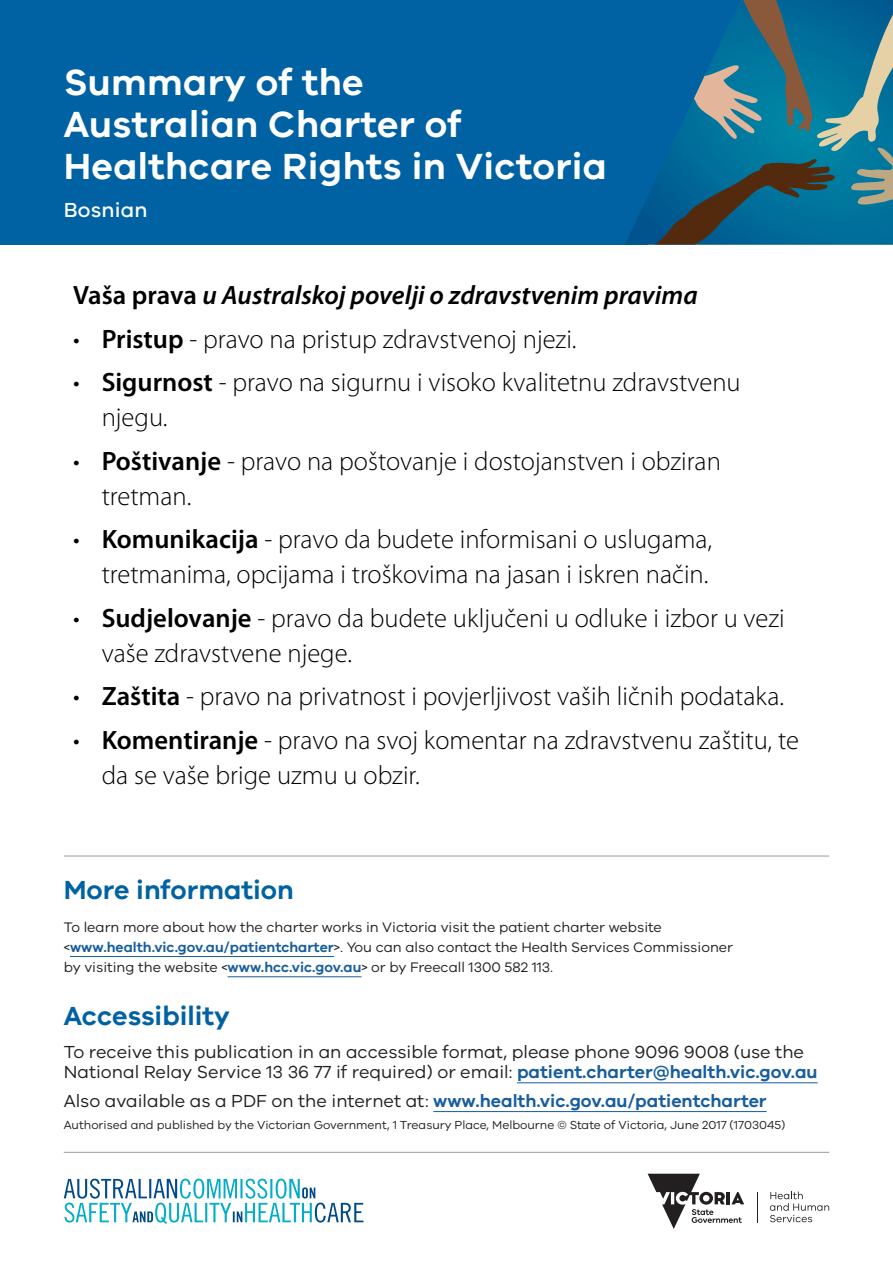
<style>
.page{position:relative;width:893px;height:1263px;background:#fff}
.page>*{position:absolute;margin:0;border:0;box-sizing:border-box;transform-origin:0 0}
.Heading_1_Masthead{font:600 37.5px/42px "VIC";letter-spacing:.01em;color:#fff}
.Heading_1_Text_Optio{font:600 27px "VIC";color:#0062a3}
.t1{font:300 26.55px/35px "Myriad Pro";color:#000}
.t2{font:italic 600 26.55px "Myriad Pro";color:#000}
.Subheading_1_Masthea{font:500 21px "VIC";letter-spacing:.01em;color:#fff}
.Body_Copy{font:18px/20.2px "VIC";color:#231f20}
.Body_Copy-2{font:600 18px "VIC";color:#175d9e}
.Body_Copy-3{font:14.25px/20.2px "VIC";color:#231f20}
.t3{font:12px "VIC";color:#231f20}
.s1{font-style:normal}
.s2{font-weight:600}
.s3{font-weight:600;color:#175d9e}
.s4{font-weight:400;color:#231f20}
</style>
<div class="page">
<svg style="left:648px;top:1174px;width:96px;height:55px"></svg>
<hr style="left:757px;top:1192px;width:1px;height:31px;background:#231f20">
<svg style="left:770px;top:1191px;width:59px;height:31px"></svg>
<div style="left:0;top:0;width:893px;height:244px;background:#0062a3"></div>
<svg style="left:625px;top:0;width:268px;height:244px"></svg>
<svg style="left:64px;top:1179px;width:299px;height:45px"></svg>
<hr style="left:70px;top:956px;width:264px;height:1px;background:#175d9e">
<hr style="left:228px;top:976px;width:133px;height:1px;background:#175d9e">
<hr style="left:517px;top:1082px;width:301px;height:1px;background:#175d9e">
<hr style="left:433px;top:1111px;width:334px;height:1px;background:#175d9e">
<hr style="left:64px;top:856px;width:765px;height:1px;background:#989ba3">
<hr style="left:64px;top:1152px;width:765px;height:1px;background:#989ba3">
<h1 class="Heading_1_Masthead" style="left:64px;top:60px;width:545px">Summary of the<br>Australian Charter of<br>Healthcare Rights in Victoria</h1>
<h1 class="Subheading_1_Masthea" style="left:64px;top:197px;width:85px">Bosnian</h1>
<p class="t2" style="left:73px;top:278px;width:626px"><span class="s1">Vaša prava</span> u Australskoj povelji o zdravstvenim pravima</p>
<p class="t1" style="left:73px;top:321px;width:505px">• <span class="s2">Pristup</span> - pravo na pristup zdravstvenoj njezi.</p>
<p class="t1" style="left:102px;top:364px;width:640px;text-indent:-28px">• <span class="s2">Sigurnost</span> - pravo na sigurnu i visoko kvalitetnu zdravstvenu njegu.</p>
<p class="t1" style="left:102px;top:443px;width:621px;text-indent:-28px">• <span class="s2">Poštivanje</span> - pravo na poštovanje i dostojanstven i obziran tretman.</p>
<p class="t1" style="left:73px;top:521px;width:640px;text-align:right">• <span class="s2">Komunikacija</span> - pravo da budete informisani o uslugama, tretmanima, opcijama i troškovima na jasan i iskren način.</p>
<p class="t1" style="left:102px;top:600px;width:684px;text-indent:-28px">• <span class="s2">Sudjelovanje</span> - pravo da budete uključeni u odluke i izbor u vezi vaše zdravstvene njege.</p>
<p class="t1" style="left:73px;top:679px;width:712px">• <span class="s2">Zaštita</span> - pravo na privatnost i povjerljivost vaših ličnih podataka.</p>
<p class="t1" style="left:102px;top:722px;width:699px;text-indent:-28px">• <span class="s2">Komentiranje</span> - pravo na svoj komentar na zdravstvenu zaštitu, te da se vaše brige uzmu u obzir.</p>
<h1 class="Heading_1_Text_Optio" style="left:64px;top:873px;width:231px">More information</h1>
<p class="Body_Copy-3" style="left:64px;top:916px;width:671px">To learn more about how the charter works in Victoria visit the patient charter website &lt;<span class="s3">www.health.vic.gov.au/patientcharter</span>&gt;. You can also contact the Health Services Commissioner by visiting the website &lt;<span class="s3">www.hcc.vic.gov.au</span>&gt; or by Freecall 1300 582 113.</p>
<h1 class="Heading_1_Text_Optio" style="left:64px;top:999px;width:168px">Accessibility</h1>
<p class="Body_Copy" style="left:64px;top:1041px;width:755px">To receive this publication in an accessible format, please phone 9096 9008 (use the<br>National Relay Service 13 36 77 if required) or email: <span class="s3">patient.charter@health.vic.gov.au</span></p>
<p class="Body_Copy-2" style="left:64px;top:1090px;width:704px"><span class="s4">Also available as a PDF on the internet at:</span> www.health.vic.gov.au/patientcharter</p>
<p class="t3" style="left:64px;top:1117px;width:723px">Authorised and published by the Victorian Government, 1 Treasury Place, Melbourne © State of Victoria, June 2017 (1703045)</p>
</div>
